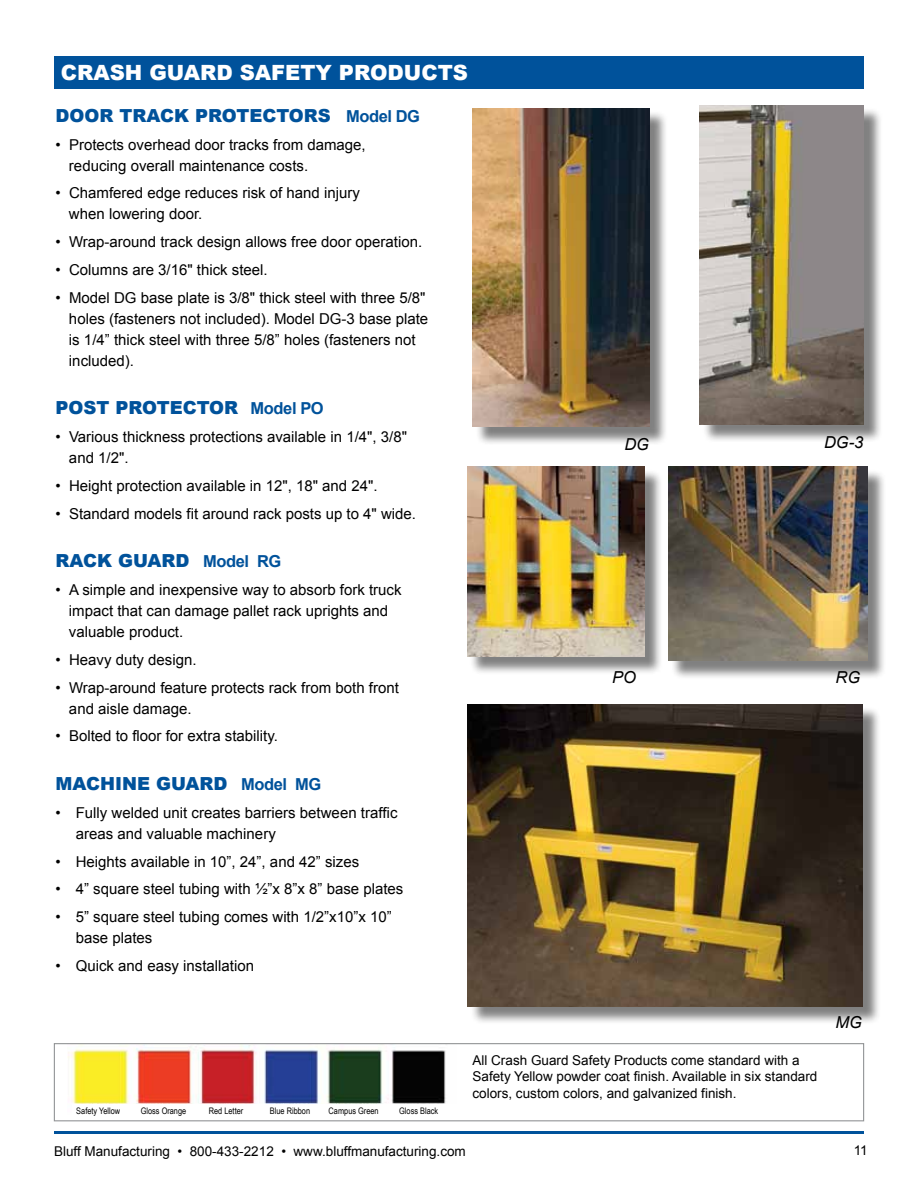
<style>
.page{position:relative;width:918px;height:1188px;background:#fff}
.page>*{position:absolute;margin:0;border:0;box-sizing:border-box;transform-origin:0 0}
.t1{font:900 21px "Arial";color:#fff}
.t2{font:900 18px "Arial";color:#00529b}
.t3{font:700 16.5px "Arial";letter-spacing:-.025em;color:#00529b}
.t4{font:italic 16.5px "Arial";color:#000}
.t5{font:15px/21px "Arial";color:#000}
.t6{font:13.5px/16.5px "Arial";color:#000}
.t7{font:9px "Arial Narrow";color:#000}
.s1{font-weight:900;font-size:18px}
</style>
<div class="page">
<hr style="left:54px;top:1131px;width:810px;height:3px;background:#00529b">
<img style="left:68px;top:1045px;width:378px;height:59px">
<div style="left:54px;top:56px;width:810px;height:33px;background:#00529b"></div>
<div style="left:469px;top:469px;width:194px;height:206px;background:#000;opacity:.5"></div>
<img style="left:467px;top:467px;width:177px;height:189px">
<div style="left:670px;top:469px;width:216px;height:210px;background:#000;opacity:.5"></div>
<img style="left:668px;top:467px;width:200px;height:194px">
<div style="left:475px;top:110px;width:194px;height:336px;background:#000;opacity:.5"></div>
<img style="left:472px;top:108px;width:178px;height:319px">
<div style="left:470px;top:706px;width:411px;height:319px;background:#000;opacity:.5"></div>
<img style="left:467px;top:704px;width:396px;height:302px">
<div style="left:54px;top:1043px;width:810px;height:78px;border:1px solid #939597"></div>
<div style="left:702px;top:108px;width:181px;height:335px;background:#000;opacity:.5"></div>
<img style="left:700px;top:105px;width:164px;height:319px">
<h1 class="t1" style="left:61px;top:57px;width:18px">CRA</h1>
<h1 class="t1" style="left:110px;top:57px;width:57px">SH GUARD</h1>
<h1 class="t1" style="left:240px;top:57px;width:117px">SAFETY PRODUCT</h1>
<h1 class="t1" style="left:453px;top:57px;width:17px">S</h1>
<p class="t2" style="left:56px;top:102px;width:16px">DOOR</p>
<p class="t2" style="left:119px;top:102px;width:15px">TRAC</p>
<p class="t2" style="left:174px;top:102px;width:36px">K PROT</p>
<p class="t2" style="left:249px;top:102px;width:28px">ECTOR</p>
<p class="t3" style="left:318px;top:105px;width:104px"><span class="s1">S</span> Model DG</p>
<p class="t5" style="left:69px;top:134px;width:298px;text-indent:-13px">• Protects overhead door tracks from damage, reducing overall maintenance costs.</p>
<p class="t5" style="left:69px;top:183px;width:292px;text-indent:-14px">• Chamfered edge reduces risk of hand injury when lowering door.</p>
<p class="t5" style="left:55px;top:232px;width:368px">• Wrap-around track design allows free door operation.</p>
<p class="t5" style="left:55px;top:259px;width:214px">• Columns are 3/16" thick steel.</p>
<p class="t5" style="left:69px;top:287px;width:361px;text-indent:-14px">• Model DG base plate is 3/8" thick steel with three 5/8" holes (fasteners not included). Model DG-3 base plate is 1/4” thick steel with three 5/8” holes (fasteners not included).</p>
<p class="t2" style="left:56px;top:395px;width:75px">POSTPROT</p>
<p class="t2" style="left:170px;top:395px;width:28px">ECTOR</p>
<p class="t3" style="left:251px;top:398px;width:75px">Model PO</p>
<p class="t5" style="left:69px;top:427px;width:340px;text-indent:-13px">• Various thickness protections available in 1/4", 3/8" and 1/2".</p>
<p class="t5" style="left:55px;top:475px;width:324px">• Height protection available in 12", 18" and 24".</p>
<p class="t5" style="left:55px;top:503px;width:362px">• Standard models fit around rack posts up to 4" wide.</p>
<p class="t2" style="left:56px;top:548px;width:15px">RAC</p>
<p class="t2" style="left:97px;top:548px;width:36px">K GUARD</p>
<p class="t3" style="left:203px;top:551px;width:80px">Model RG</p>
<p class="t5" style="left:69px;top:580px;width:334px;text-indent:-13px">• A simple and inexpensive way to absorb fork truck impact that can damage pallet rack uprights and valuable product.</p>
<p class="t5" style="left:55px;top:649px;width:143px">• Heavy duty design.</p>
<p class="t5" style="left:69px;top:677px;width:331px;text-indent:-14px">• Wrap-around feature protects rack from both front and aisle damage.</p>
<p class="t5" style="left:55px;top:726px;width:224px">• Bolted to floor for extra stability.</p>
<p class="t2" style="left:56px;top:771px;width:116px">MACHINE GUARD</p>
<p class="t3" style="left:241px;top:773px;width:82px">Model MG</p>
<p class="t5" style="left:76px;top:802px;width:323px;text-indent:-20px">• Fully welded unit creates barriers between traffic areas and valuable machinery</p>
<p class="t5" style="left:56px;top:851px;width:305px">• Heights available in 10”, 24”, and 42” sizes</p>
<p class="t5" style="left:56px;top:879px;width:349px">• 4” square steel tubing with ½”x 8”x 8” base plates</p>
<p class="t5" style="left:76px;top:907px;width:317px;text-indent:-20px">• 5” square steel tubing comes with 1/2”x10”x 10” base plates</p>
<p class="t5" style="left:56px;top:955px;width:200px">• Quick and easy installation</p>
<p class="t4" style="left:624px;top:433px;width:26px">DG</p>
<p class="t4" style="left:824px;top:432px;width:41px">DG-3</p>
<p class="t4" style="left:612px;top:667px;width:25px">PO</p>
<p class="t4" style="left:835px;top:667px;width:26px">RG</p>
<p class="t4" style="left:835px;top:1011px;width:28px">MG</p>
<p class="t7" style="left:76px;top:1104px;width:45px">Safety Yellow</p>
<p class="t7" style="left:141px;top:1104px;width:47px">Gloss Orange</p>
<p class="t7" style="left:209px;top:1104px;width:36px">Red Letter</p>
<p class="t7" style="left:270px;top:1104px;width:42px">Blue Ribbon</p>
<p class="t7" style="left:329px;top:1104px;width:52px">Campus Green</p>
<p class="t7" style="left:399px;top:1104px;width:40px">Gloss Black</p>
<p class="t6" style="left:472px;top:1052px;width:346px">All Crash Guard Safety Products come standard with a<br>Safety Yellow powder coat finish. Available in six standard colors, custom colors, and galvanized finish.</p>
<p class="t6" style="left:54px;top:1143px;width:413px">Bluff Manufacturing • 800-433-2212 • www.bluffmanufacturing.com</p>
<p class="t6" style="left:854px;top:1142px;width:16px">11</p>
</div>
